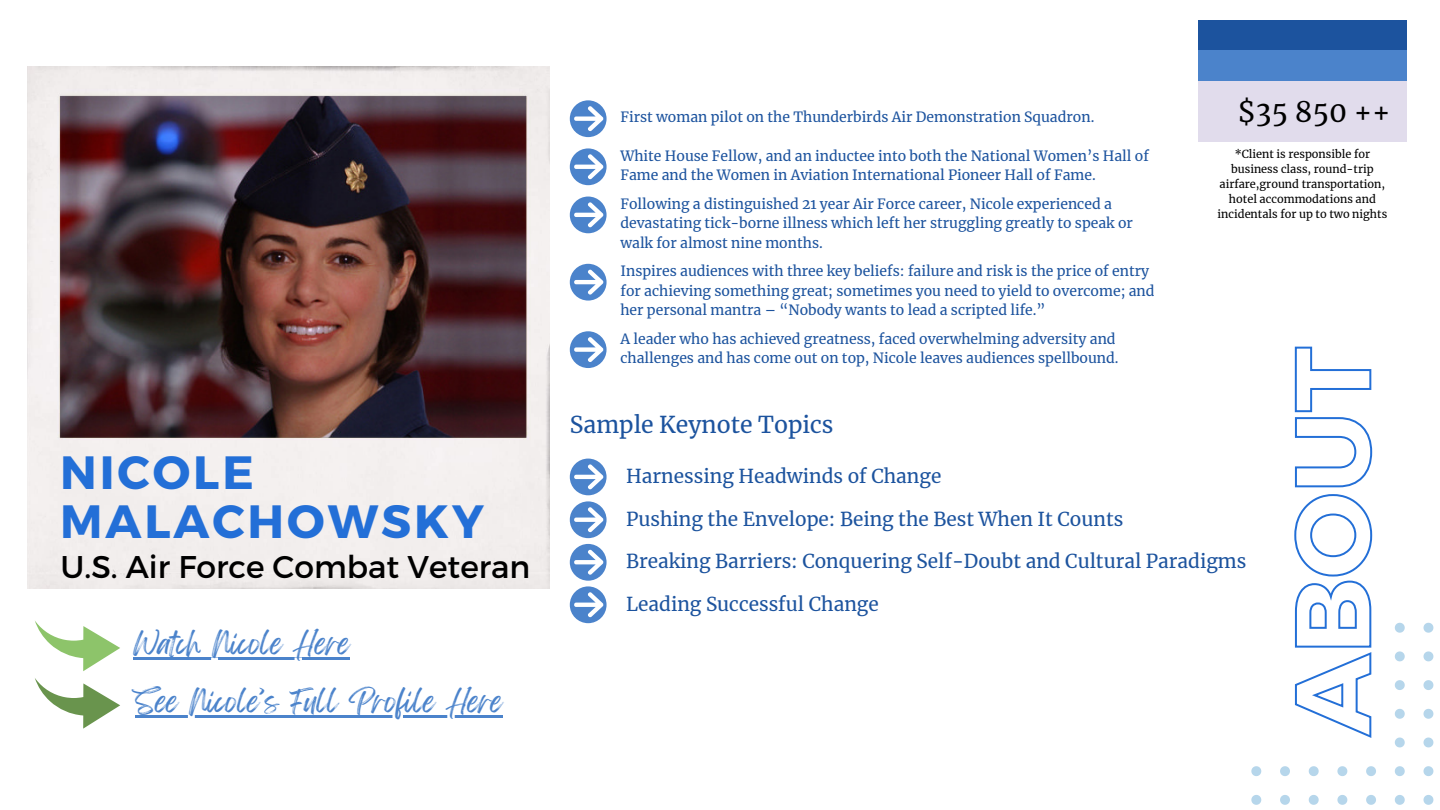
<style>
.page{position:relative;width:1440px;height:810px;background:#fff}
.page>*{position:absolute;margin:0;border:0;box-sizing:border-box;transform-origin:0 0}
.t1{font:700 46.6px/49.4px "Montserrat";letter-spacing:.065em;color:#236fd7}
.t2{font:31.4px "Montserrat";color:#000}
.t3{font:28px "Merriweather";color:#000}
.t4{font:26.2px/57.4px "Feeling Passionate";color:#4b83cb}
.t5{font:23px "Merriweather";color:#1c539e}
.t6{font:19px "Merriweather";color:#1c539e}
.t7{font:14px/19.5px "Merriweather";color:#1c539e}
.t8{font:11px/15px "Merriweather";color:#000;text-align:center}
</style>
<div class="page">
<svg style="left:1251px;top:795px;width:10px;height:10px"></svg>
<svg style="left:1251px;top:766px;width:10px;height:10px"></svg>
<svg style="left:1280px;top:795px;width:10px;height:10px"></svg>
<svg style="left:1280px;top:766px;width:10px;height:10px"></svg>
<svg style="left:1309px;top:795px;width:10px;height:10px"></svg>
<svg style="left:1309px;top:766px;width:10px;height:10px"></svg>
<svg style="left:1337px;top:795px;width:10px;height:10px"></svg>
<svg style="left:1337px;top:766px;width:10px;height:10px"></svg>
<svg style="left:1366px;top:795px;width:10px;height:10px"></svg>
<svg style="left:1366px;top:766px;width:10px;height:10px"></svg>
<svg style="left:1395px;top:795px;width:10px;height:10px"></svg>
<svg style="left:1395px;top:766px;width:10px;height:10px"></svg>
<svg style="left:1395px;top:738px;width:10px;height:9px"></svg>
<svg style="left:1395px;top:709px;width:10px;height:10px"></svg>
<svg style="left:1395px;top:680px;width:10px;height:10px"></svg>
<svg style="left:1395px;top:651px;width:10px;height:10px"></svg>
<svg style="left:1395px;top:623px;width:10px;height:10px"></svg>
<svg style="left:1424px;top:795px;width:9px;height:10px"></svg>
<svg style="left:1424px;top:766px;width:9px;height:10px"></svg>
<svg style="left:1424px;top:738px;width:9px;height:9px"></svg>
<svg style="left:1424px;top:709px;width:9px;height:10px"></svg>
<svg style="left:1424px;top:680px;width:9px;height:10px"></svg>
<svg style="left:1424px;top:651px;width:9px;height:10px"></svg>
<svg style="left:1424px;top:623px;width:9px;height:10px"></svg>
<svg style="left:570px;top:148px;width:37px;height:37px"></svg>
<svg style="left:573px;top:153px;width:31px;height:28px"></svg>
<div style="left:570px;top:197px;width:37px;height:36px;background:#4b83cb;border-radius:50%"></div>
<svg style="left:573px;top:201px;width:31px;height:28px"></svg>
<svg style="left:570px;top:264px;width:37px;height:37px"></svg>
<svg style="left:573px;top:268px;width:31px;height:28px"></svg>
<svg style="left:570px;top:100px;width:37px;height:37px"></svg>
<svg style="left:573px;top:105px;width:31px;height:27px"></svg>
<div style="left:1198px;top:21px;width:209px;height:60px;background:#1c539e"></div>
<div style="left:1198px;top:51px;width:209px;height:60px;background:#4b83cb"></div>
<div style="left:1198px;top:81px;width:209px;height:60px;background:#e1dcec"></div>
<img style="left:28px;top:67px;width:522px;height:522px">
<svg style="left:35px;top:621px;width:85px;height:50px"></svg>
<svg style="left:35px;top:678px;width:85px;height:51px"></svg>
<hr style="left:133px;top:658px;width:217px;height:2px;background:#4b83cb">
<hr style="left:135px;top:715px;width:368px;height:2px;background:#4b83cb">
<div style="left:570px;top:459px;width:37px;height:36px;background:#4b83cb;border-radius:50%"></div>
<svg style="left:573px;top:463px;width:31px;height:28px"></svg>
<div style="left:570px;top:501px;width:37px;height:37px;background:#4b83cb;border-radius:50%"></div>
<svg style="left:573px;top:506px;width:31px;height:27px"></svg>
<svg style="left:570px;top:544px;width:37px;height:37px"></svg>
<svg style="left:573px;top:548px;width:31px;height:28px"></svg>
<svg style="left:1294px;top:346px;width:79px;height:392px"></svg>
<div style="left:570px;top:331px;width:37px;height:37px;background:#4b83cb;border-radius:50%"></div>
<svg style="left:573px;top:336px;width:31px;height:27px"></svg>
<svg style="left:570px;top:586px;width:37px;height:37px"></svg>
<svg style="left:573px;top:591px;width:31px;height:28px"></svg>
<h1 class="t1" style="left:60px;top:449px;width:425px">NICOLE<br>MALACHOWSKY</h1>
<h2 class="t2" style="left:61px;top:547px;width:471px">U.S. Air Force Combat Veteran</h2>
<h3 class="t4" style="left:133px;top:616px;width:371px">Watch Nicole Here<br>See Nicole’s Full Profile Here</h3>
<p class="t7" style="left:620px;top:107px;width:476px">First woman pilot on the Thunderbirds Air Demonstration Squadron.</p>
<p class="t7" style="left:620px;top:145px;width:530px">White House Fellow, and an inductee into both the National Women’s Hall of<br>Fame and the Women in Aviation International Pioneer Hall of Fame.</p>
<p class="t7" style="left:620px;top:193px;width:514px">Following a distinguished 21 year Air Force career, Nicole experienced a devastating tick-borne illness which left her struggling greatly to speak or walk for almost nine months.</p>
<p class="t7" style="left:620px;top:261px;width:536px">Inspires audiences with three key beliefs: failure and risk is the price of entry for achieving something great; sometimes you need to yield to overcome; and her personal mantra – “Nobody wants to lead a scripted life.”</p>
<p class="t7" style="left:620px;top:328px;width:500px">A leader who has achieved greatness, faced overwhelming adversity and challenges and has come out on top, Nicole leaves audiences spellbound.</p>
<h3 class="t3" style="left:1237px;top:92px;width:155px">$35 850 ++</h3>
<p class="t8" style="left:1218px;top:146px;width:171px">*Client is responsible for business class, round-trip airfare,ground transportation, hotel accommodations and incidentals for up to two nights</p>
<h3 class="t5" style="left:570px;top:409px;width:265px">Sample Keynote Topics</h3>
<h3 class="t6" style="left:626px;top:463px;width:317px">Harnessing Headwinds of Change</h3>
<h3 class="t6" style="left:626px;top:506px;width:499px">Pushing the Envelope: Being the Best When It Counts</h3>
<h3 class="t6" style="left:626px;top:548px;width:622px">Breaking Barriers: Conquering Self-Doubt and Cultural Paradigms</h3>
<h3 class="t6" style="left:626px;top:591px;width:254px">Leading Successful Change</h3>
</div>
